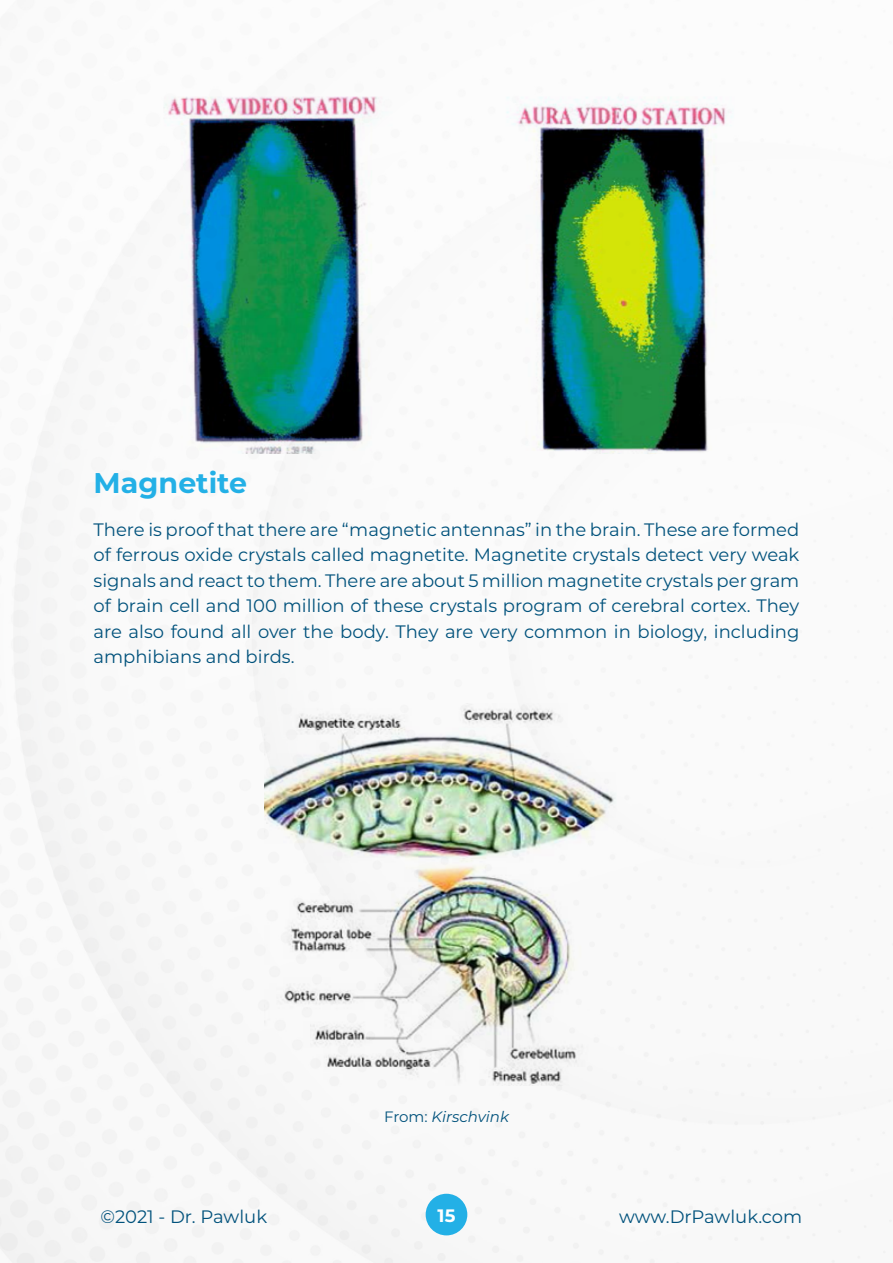
<style>
.page{position:relative;width:893px;height:1263px;background:#fff}
.page>*{position:absolute;margin:0;border:0;box-sizing:border-box;transform-origin:0 0}
.t1{font:700 28.5px "Montserrat";color:#23b0e6}
.t2{font:18px/25.5px "Montserrat";color:#01527c;text-align:justify}
.t3{font:700 18px "Montserrat";color:#fff}
.t4{font:italic 15px "Montserrat";color:#01527c}
.s1{font-style:normal}
</style>
<div class="page">
<img style="left:0;top:226px;width:893px;height:1037px">
<div style="left:426px;top:1194px;width:41px;height:41px;background:#23b0e6;border-radius:50%"></div>
<img style="left:264px;top:704px;width:365px;height:381px">
<img style="left:159px;top:96px;width:575px;height:370px">
<h1 class="t1" style="left:94px;top:463px;width:155px">Magnetite</h1>
<p class="t2" style="left:94px;top:516px;width:707px">There is proof that there are “magnetic antennas” in the brain. These are formed of ferrous oxide crystals called magnetite. Magnetite crystals detect very weak signals and react to them. There are about 5 million magnetite crystals per gram of brain cell and 100 million of these crystals program of cerebral cortex. They are also found all over the body. They are very common in biology, including amphibians and birds.</p>
<p class="t4" style="left:384px;top:1107px;width:126px"><span class="s1">From:</span> Kirschvink</p>
<p class="t2" style="left:101px;top:1203px;width:168px">©2021 - Dr. Pawluk</p>
<p class="t3" style="left:438px;top:1202px;width:19px">15</p>
<p class="t2" style="left:619px;top:1203px;width:185px">www.DrPawluk.com</p>
</div>
